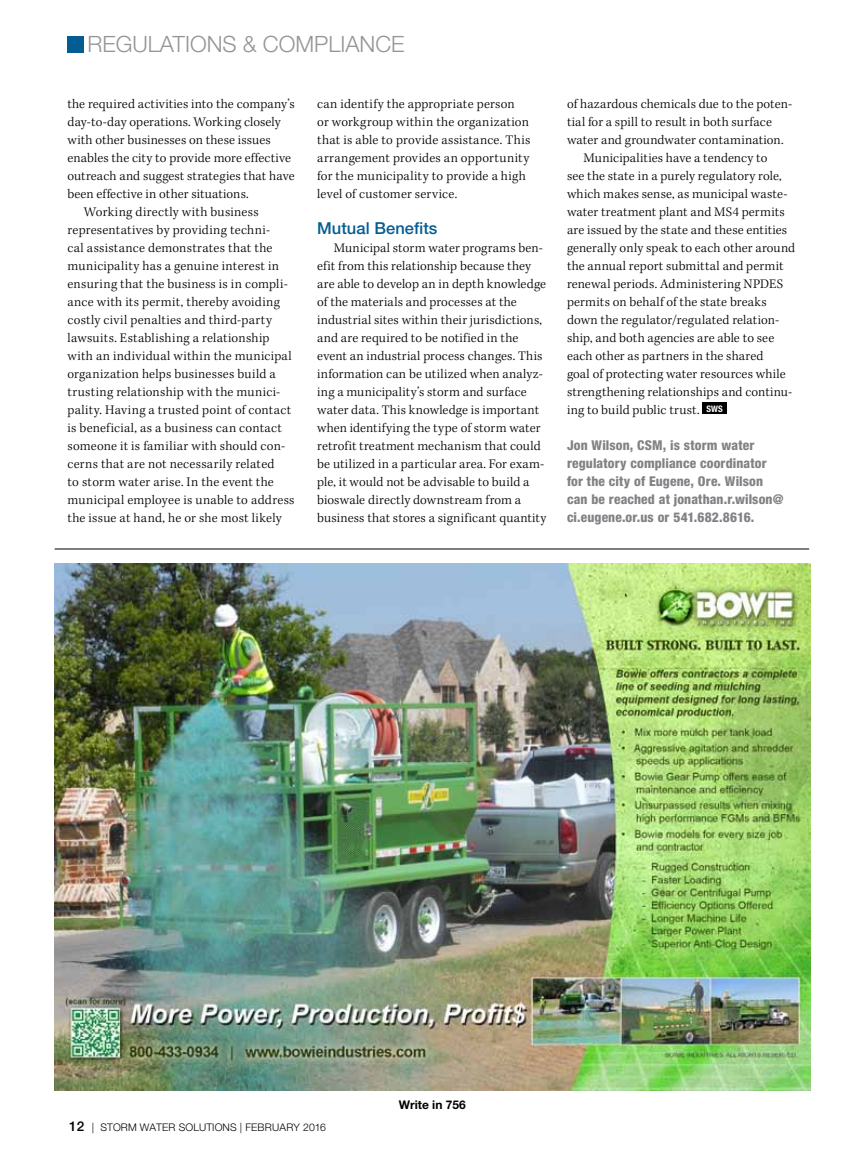
<style>
.page{position:relative;width:864px;height:1161px;background:#fff}
.page>*{position:absolute;margin:0;border:0;box-sizing:border-box;transform-origin:0 0}
.t1{font:300 22.5px "Helvetica Neue LT Std";color:#939598}
.t2{font:500 16.5px "Helvetica Neue LT Std";letter-spacing:.005em;color:#045d92}
.t3{font:300 13.5px/18px "Kepler Std";letter-spacing:.015em;color:#000}
.t4{font:800 condensed 13.5px/18px "Helvetica Neue LT Std";letter-spacing:.01em;color:#808285}
.t5{font:300 13.5px "Kepler Std";letter-spacing:.035em;color:#000}
.t6{font:700 12px "Helvetica Neue LT Std";color:#000}
.t7{font:300 10.5px "Helvetica Neue LT Std";letter-spacing:.01em;color:#000}
.s1{font-weight:500;font-size:13.5px}
</style>
<div class="page">
<div style="left:68px;top:36px;width:16px;height:16px;background:#045d92"></div>
<div style="left:702px;top:403px;width:25px;height:11px;background:#000"></div>
<img style="left:54px;top:564px;width:756px;height:527px">
<hr style="left:55px;top:549px;width:754px;height:1px;background:#000">
<h1 class="t1" style="left:87px;top:30px;width:59px">REGULATIONS</h1>
<h1 class="t1" style="left:243px;top:30px;width:98px">&amp; COM PLIAN</h1>
<h1 class="t1" style="left:375px;top:30px;width:29px">CE</h1>
<p class="t3" style="left:68px;top:95px;width:229px">the required activities into the company’s</p>
<p class="t3" style="left:68px;top:113px;width:215px">day-to-day operations. Working closely</p>
<p class="t3" style="left:68px;top:131px;width:205px">with other businesses on these issues</p>
<p class="t3" style="left:68px;top:149px;width:225px">enables the city to provide more effective</p>
<p class="t3" style="left:68px;top:167px;width:229px">outreach and suggest strategies that have</p>
<p class="t3" style="left:68px;top:185px;width:183px">been effective in other situations.</p>
<p class="t3" style="left:84px;top:203px;width:176px">Working directly with business</p>
<p class="t3" style="left:68px;top:221px;width:204px">representatives by providing techni-</p>
<p class="t3" style="left:68px;top:239px;width:206px">cal assistance demonstrates that the</p>
<p class="t3" style="left:68px;top:257px;width:213px">municipality has a genuine interest in</p>
<p class="t3" style="left:68px;top:275px;width:222px">ensuring that the business is in compli-</p>
<p class="t3" style="left:68px;top:293px;width:214px">ance with its permit, thereby avoiding</p>
<p class="t3" style="left:68px;top:311px;width:206px">costly civil penalties and third-party</p>
<p class="t3" style="left:68px;top:329px;width:204px">lawsuits. Establishing a relationship</p>
<p class="t5" style="left:68px;top:348px;width:226px">with an individual within the municipal</p>
<p class="t3" style="left:68px;top:365px;width:210px">organization helps businesses build a</p>
<p class="t3" style="left:68px;top:383px;width:214px">trusting relationship with the munici-</p>
<p class="t3" style="left:68px;top:401px;width:225px">pality. Having a trusted point of contact</p>
<p class="t3" style="left:68px;top:419px;width:216px">is beneficial, as a business can contact</p>
<p class="t3" style="left:68px;top:437px;width:219px">someone it is familiar with should con-</p>
<p class="t3" style="left:68px;top:455px;width:209px">cerns that are not necessarily related</p>
<p class="t3" style="left:68px;top:473px;width:208px">to storm water arise. In the event the</p>
<p class="t3" style="left:68px;top:491px;width:229px">municipal employee is unable to address</p>
<p class="t3" style="left:68px;top:509px;width:216px">the issue at hand, he or she most likely</p>
<p class="t3" style="left:317px;top:95px;width:215px">can identify the appropriate person<br>or workgroup within the organization that is able to provide assistance. This arrangement provides an opportunity for the municipality to provide a high level of customer service.</p>
<p class="t2" style="left:317px;top:218px;width:122px">Mutual Benefits</p>
<p class="t3" style="left:317px;top:239px;width:231px;text-indent:16px">Municipal storm water programs ben&shy;efit from this relationship because they are able to develop an in depth knowledge of the materials and processes at the industrial sites within their jurisdictions, and are required to be notified in the event an industrial process changes. This information can be utilized when analyz&shy;ing a municipality’s storm and surface water data. This knowledge is important when identifying the type of storm water retrofit treatment mechanism that could be utilized in a particular area. For exam&shy;ple, it would not be advisable to build a bioswale directly downstream from a business that stores a significant quantity</p>
<p class="t3" style="left:567px;top:95px;width:227px">of hazardous chemicals due to the poten-</p>
<p class="t3" style="left:567px;top:113px;width:206px">tial for a spill to result in both surface</p>
<p class="t3" style="left:567px;top:131px;width:218px">water and groundwater contamination.</p>
<p class="t3" style="left:584px;top:149px;width:186px">Municipalities have a tendency to</p>
<p class="t3" style="left:567px;top:167px;width:216px">see the state in a purely regulatory role,</p>
<p class="t3" style="left:567px;top:185px;width:222px">which makes sense, as municipal waste-</p>
<p class="t3" style="left:567px;top:203px;width:219px">water treatment plant and MS4 permits</p>
<p class="t3" style="left:567px;top:221px;width:222px">are issued by the state and these entities</p>
<p class="t3" style="left:567px;top:239px;width:230px">generally only speak to each other around</p>
<p class="t3" style="left:567px;top:257px;width:218px">the annual report submittal and permit</p>
<p class="t3" style="left:567px;top:275px;width:218px">renewal periods. Administering NPDES</p>
<p class="t3" style="left:567px;top:293px;width:201px">permits on behalf of the state breaks</p>
<p class="t3" style="left:567px;top:311px;width:214px">down the regulator/regulated relation-</p>
<p class="t3" style="left:567px;top:329px;width:209px">ship, and both agencies are able to see</p>
<p class="t3" style="left:567px;top:347px;width:198px">each other as partners in the shared</p>
<p class="t3" style="left:567px;top:365px;width:220px">goal of protecting water resources while</p>
<p class="t3" style="left:567px;top:383px;width:227px">strengthening relationships and continu-</p>
<p class="t3" style="left:567px;top:401px;width:157px">ing to build public trust. <sup>SWS</sup></p>
<p class="t4" style="left:567px;top:436px;width:218px">Jon Wilson, CSM, is storm water regulatory compliance coordinator for the city of Eugene, Ore. Wilson can be reached at jonathan.r.wilson@ ci.eugene.or.us or 541.682.8616.</p>
<p class="t7" style="left:69px;top:1121px;width:259px"><span class="s1">12</span> | STORM WATER SOLUTIONS | FEBRUARY 2016</p>
<p class="t6" style="left:399px;top:1097px;width:68px">Write in 756</p>
</div>
